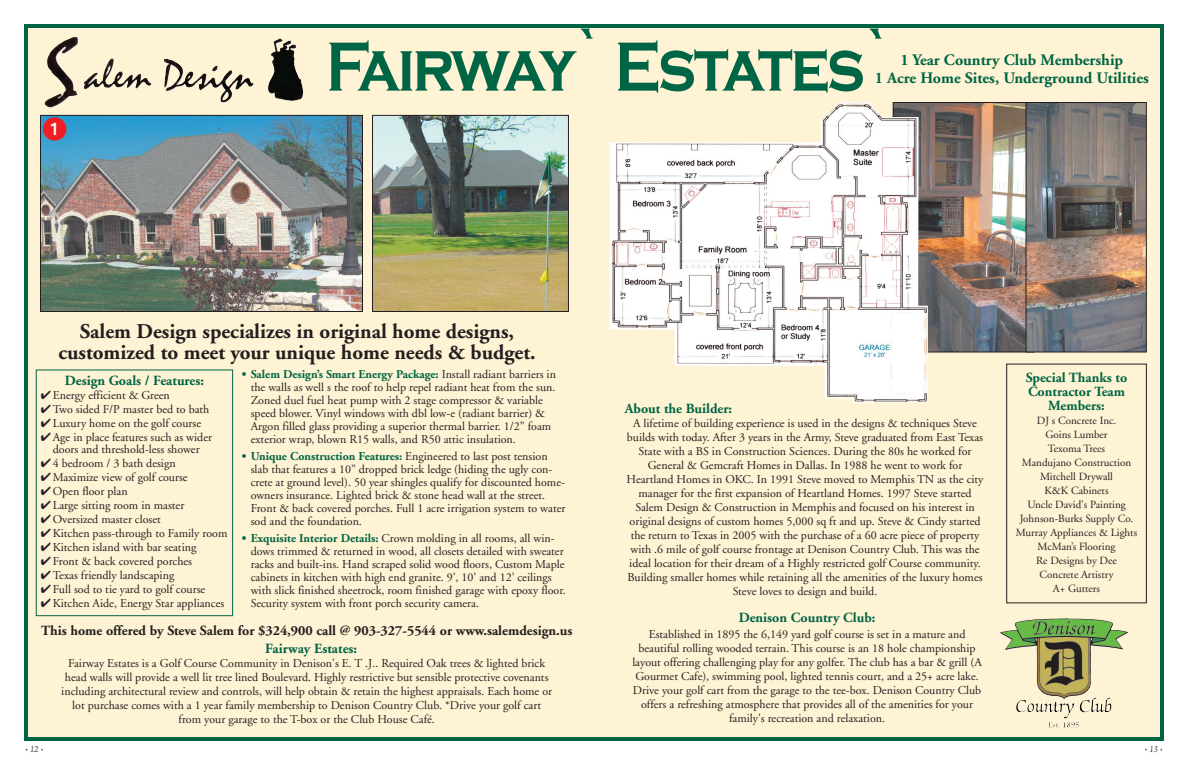
<style>
.page{position:relative;width:1188px;height:765px;background:#fff}
.page>*{position:absolute;margin:0;border:0;box-sizing:border-box;transform-origin:0 0}
.t1{font:700 72px "Copperplate Gothic";letter-spacing:-.055em;color:#006544;scale:.85 1}
.t2{font:24px "European Pi One";color:#ee1e24}
.t3{font:700 21px/21px "Adobe Garamond";color:#231f20;text-align:center}
.t4{font:700 16px/18px "Adobe Garamond";color:#006544;text-align:center}
.t5{font:700 14px/14px "Adobe Garamond";color:#006544;text-align:center}
.t6{font:700 14px/18px "Adobe Garamond";color:#231f20}
.t7{font:12px/14px "Adobe Garamond";color:#231f20}
.t8{font:700 12px/13px "Adobe Garamond";color:#006544}
.t9{font:11px/14px "Adobe Garamond";color:#231f20;text-align:center}
.t10{font:italic 10px "Adobe Jenson";color:#231f20}
.s1{font-weight:400;color:#231f20}
.s2{color:#006544}
.s3{font-weight:700;color:#006544}
</style>
<div class="page">
<div style="left:28px;top:28px;width:1132px;height:709px;background:#fef3d4"></div>
<div style="left:24px;top:24px;width:1140px;height:717px;border:4px solid #006544"></div>
<img style="left:1051px;top:633px;width:76px;height:67px">
<img style="left:42px;top:117px;width:319px;height:193px">
<div style="left:40px;top:115px;width:323px;height:197px;border:1px solid #231f20"></div>
<img style="left:268px;top:39px;width:35px;height:62px">
<img style="left:374px;top:117px;width:193px;height:193px">
<div style="left:372px;top:115px;width:197px;height:197px;border:1px solid #231f20"></div>
<div style="left:36px;top:369px;width:197px;height:247px;border:1px solid #006544"></div>
<div style="left:1006px;top:364px;width:141px;height:239px;border:1px solid #231f20"></div>
<div style="left:45px;top:118px;width:20px;height:20px;background:#fff;border-radius:50%"></div>
<img style="left:928px;top:104px;width:98px;height:246px">
<img style="left:610px;top:102px;width:318px;height:301px">
<img style="left:1028px;top:104px;width:117px;height:246px">
<div style="left:1026px;top:102px;width:121px;height:250px;border:1px solid #231f20"></div>
<p class="t2" style="left:43px;top:115px;width:25px">-</p>
<p class="t1" style="left:326px;top:24px;width:636px">Fairway Estates</p>
<p class="t4" style="left:875px;top:52px;width:276px">1 Year Country Club Membership<br>1 Acre Home Sites, Underground Utilities</p>
<p class="t3" style="left:58px;top:323px;width:479px">Salem Design specializes in original home designs, customized to meet your unique home needs &amp; budget.</p>
<p class="t5" style="left:65px;top:375px;width:141px">Design Goals / Features:</p>
<p class="t8" style="left:242px;top:368px;width:316px">• Salem Design’s Smart Energy Package: <span class="s1">Install radiant barriers in</span></p>
<p class="t7" style="left:251px;top:381px;width:306px;line-height:13px">the walls as well s the roof to help repel radiant heat from the sun.<br>Zoned duel fuel heat pump with 2 stage compressor &amp; variable speed blower. Vinyl windows with dbl low-e (radiant barrier) &amp; Argon filled glass providing a superior thermal barrier. 1/2” foam exterior wrap, blown R15 walls, and R50 attic insulation.</p>
<p class="t7" style="left:251px;top:463px;width:316px;line-height:13px">slab that features a 10 dropped brick ledge (hiding the ugly con&shy;crete at ground level). 50 year shingles qualify for discounted home&shy;owners insurance. Lighted brick &amp; stone head wall at the street.<br>Front &amp; back covered porches. Full 1 acre irrigation system to water</p>
<p class="t7" style="left:251px;top:545px;width:315px;line-height:13px">dows trimmed &amp; returned in wood, all closets detailed with sweater racks and built-ins. Hand scraped solid wood floors, Custom Maple</p>
<p class="t7" style="left:251px;top:584px;width:317px;line-height:13px">with slick finished sheetrock, room finished garage with epoxy floor.<br>Security system with front porch security camera.</p>
<p class="t6" style="left:265px;top:623px;width:309px;text-indent:-224px">This home offered by Steve Salem for $324,900 call @ 903-327-5544 or www.salemdesign.us<br><span class="s2">Fairway Estates:</span></p>
<p class="t7" style="left:61px;top:657px;width:492px;text-align:center">Fairway Estates is a Golf Course Community in Denison's E. T .J.. Required Oak trees &amp; lighted brick head walls will provide a well lit tree lined Boulevard. Highly restrictive but sensible protective covenants including architectural review and controls, will help obtain &amp; retain the highest appraisals. Each home or lot purchase comes with a 1 year family membership to Denison Country Club. *Drive your golf cart</p>
<p class="t7" style="left:41px;top:389px;width:131px">✔Energy efficient &amp; Green</p>
<p class="t7" style="left:41px;top:403px;width:170px">✔Two sided F/P master bed to bath</p>
<p class="t7" style="left:41px;top:417px;width:162px">✔Luxury home on the golf course</p>
<p class="t7" style="left:41px;top:431px;width:173px">✔Age in place features such as wider</p>
<p class="t7" style="left:41px;top:457px;width:136px">✔4 bedroom / 3 bath design</p>
<p class="t7" style="left:41px;top:471px;width:148px">✔Maximize view of golf course</p>
<p class="t7" style="left:41px;top:485px;width:88px">✔Open floor plan</p>
<p class="t7" style="left:41px;top:499px;width:145px">✔Large sitting room in master</p>
<p class="t7" style="left:41px;top:513px;width:122px">✔Oversized master closet</p>
<p class="t7" style="left:41px;top:527px;width:188px">✔Kitchen pass-through to Family room</p>
<p class="t7" style="left:41px;top:541px;width:157px">✔ Kitchen island with bar seating</p>
<p class="t7" style="left:41px;top:555px;width:153px">✔Front &amp; back covered porches</p>
<p class="t7" style="left:41px;top:569px;width:135px">✔Texas friendly landscaping</p>
<p class="t7" style="left:41px;top:583px;width:166px">✔Full sod to tie yard to golf course</p>
<p class="t7" style="left:41px;top:597px;width:185px">✔Kitchen Aide, Energy Star appliances</p>
<p class="t7" style="left:53px;top:443px;width:148px">doors and threshold-less shower</p>
<p class="t8" style="left:351px;top:450px;width:198px;text-indent:-109px">• Unique Construction Features: <span class="s1">Engineered to last post tension ”</span></p>
<p class="t7" style="left:251px;top:515px;width:113px">sod and the foundation.</p>
<p class="t7" style="left:242px;top:532px;width:314px"><span class="s3">• Exquisite Interior Details:</span> Crown molding in all rooms, all win-</p>
<p class="t7" style="left:251px;top:571px;width:302px">cabinets in kitchen with high end granite. 9’, 10’ and 12’ ceilings</p>
<p class="t7" style="left:179px;top:713px;width:258px">from your garage to the T-box or the Club House Café.</p>
<p class="t5" style="left:625px;top:403px;width:109px">About the Builder:</p>
<p class="t7" style="left:627px;top:417px;width:358px;text-align:center">A lifetime of building experience is used in the designs &amp; techniques Steve builds with today. After 3 years in the Army, Steve graduated from East Texas State with a BS in Construction Sciences. During the 80s he worked for General &amp; Gemcraft Homes in Dallas. In 1988 he went to work for Heartland Homes in OKC. In 1991 Steve moved to Memphis TN as the city manager for the first expansion of Heartland Homes. 1997 Steve started Salem Design &amp; Construction in Memphis and focused on his interest in original designs of custom homes 5,000 sq ft and up. Steve &amp; Cindy started the return to Texas in 2005 with the purchase of a 60 acre piece of property with .6 mile of golf course frontage at Denison Country Club. This was the ideal location for their dream of a Highly restricted golf Course community.<br>Building smaller homes while retaining all the amenities of the luxury homes Steve loves to design and build.</p>
<p class="t5" style="left:739px;top:612px;width:138px">Denison Country Club:</p>
<p class="t7" style="left:632px;top:629px;width:351px;text-align:center">Established in 1895 the 6,149 yard golf course is set in a mature and beautiful rolling wooded terrain. This course is an 18 hole championship layout offering challenging play for any golfer. The club has a bar &amp; grill (A Gourmet Cafe), swimming pool, lighted tennis court, and a 25+ acre lake.<br>Drive your golf cart from the garage to the tee-box. Denison Country Club offers a refreshing atmosphere that provides all of the amenities for your family's recreation and relaxation.</p>
<p class="t5" style="left:1026px;top:372px;width:103px">Special Thanks to<br>Contractor Team<br>Members:</p>
<p class="t9" style="left:1016px;top:415px;width:123px">DJ s Concrete Inc.<br>Goins Lumber<br>Texoma Trees<br>Mandujano Construction<br>Mitchell Drywall<br>K&amp;K Cabinets<br>Uncle David's Painting<br>Johnson-Burks Supply Co.<br>Murray Appliances &amp; Lights<br>McMans Flooring<br>Re Designs by Dee<br>Concrete Artistry<br>A+ Gutters</p>
<p class="t9" style="left:1071px;top:541px;width:4px">’</p>
<p class="t10" style="left:25px;top:745px;width:20px">• 12 •</p>
<p class="t10" style="left:1145px;top:745px;width:20px">• 13 •</p>
</div>
